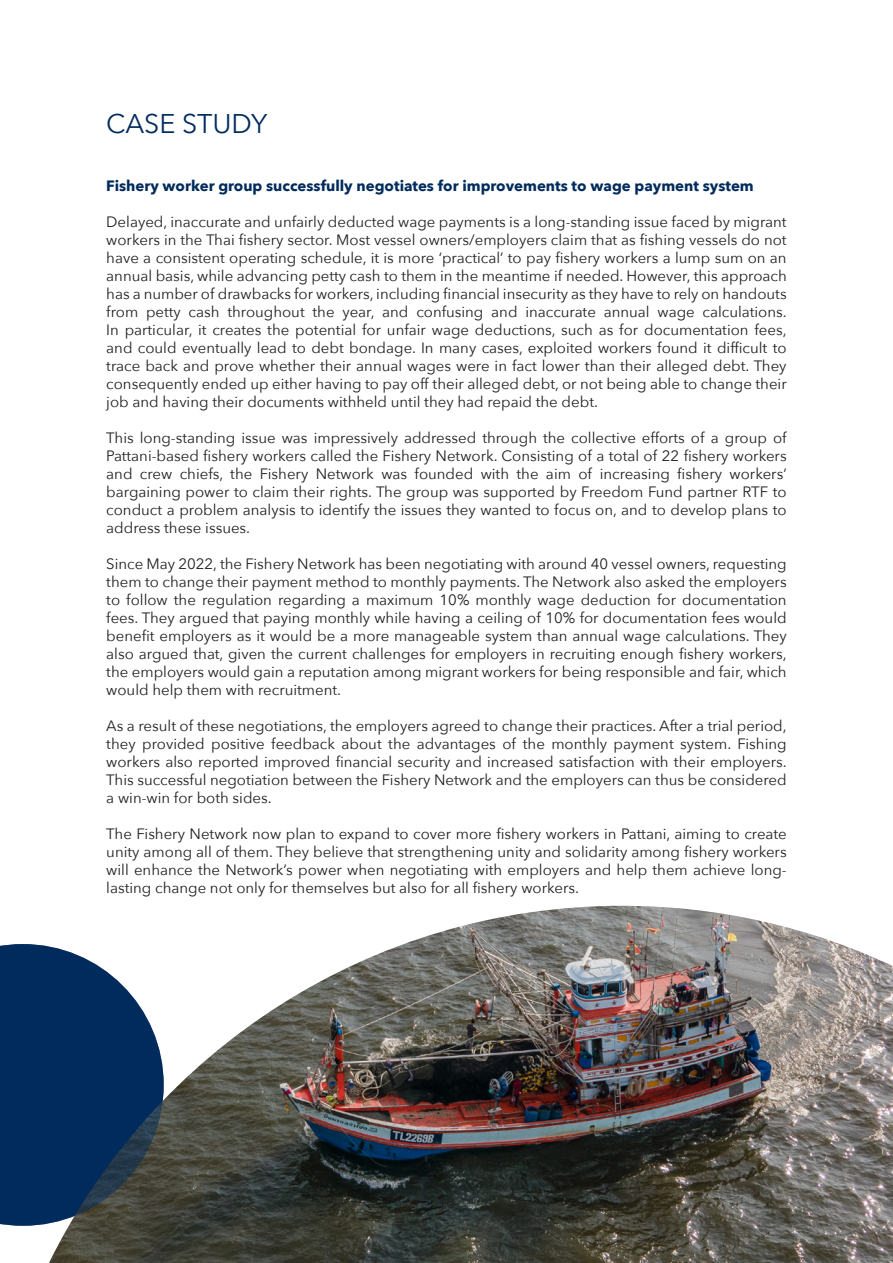
<style>
.page{position:relative;width:893px;height:1263px;background:#fff}
.page>*{position:absolute;margin:0;border:0;box-sizing:border-box;transform-origin:0 0}
.HEADING_1{font:27px "Avenir Next";color:#002b5c}
.t1{font:15px/18px "Avenir Next";color:#231f20;text-align:justify}
.Heading_3{font:700 15px "Avenir Next";color:#002b5c}
</style>
<div class="page">
<img style="left:49px;top:906px;width:844px;height:357px">
<svg style="left:0;top:944px;width:164px;height:282px;background:#204267"></svg>
<p class="HEADING_1" style="left:106px;top:101px;width:163px">CASE STUDY</p>
<p class="Heading_3" style="left:106px;top:172px;width:649px">Fishery worker group successfully negotiates for improvements to wage payment system</p>
<p class="t1" style="left:106px;top:212px;width:682px">Delayed, inaccurate and unfairly deducted wage payments is a long-standing issue faced by migrant workers in the Thai fishery sector. Most vessel owners/employers claim that as fishing vessels do not have a consistent operating schedule, it is more ‘practical’ to pay fishery workers a lump sum on an annual basis, while advancing petty cash to them in the meantime if needed. However, this approach has a number of drawbacks for workers, including financial insecurity as they have to rely on handouts from petty cash throughout the year, and confusing and inaccurate annual wage calculations.<br>In particular, it creates the potential for unfair wage deductions, such as for documentation fees, and could eventually lead to debt bondage. In many cases, exploited workers found it difficult to trace back and prove whether their annual wages were in fact lower than their alleged debt. They consequently ended up either having to pay off their alleged debt, or not being able to change their job and having their documents withheld until they had repaid the debt.</p>
<p class="t1" style="left:106px;top:428px;width:682px">This long-standing issue was impressively addressed through the collective efforts of a group of Pattani-based fishery workers called the Fishery Network. Consisting of a total of 22 fishery workers and crew chiefs, the Fishery Network was founded with the aim of increasing fishery workers’ bargaining power to claim their rights. The group was supported by Freedom Fund partner RTF to conduct a problem analysis to identify the issues they wanted to focus on, and to develop plans to address these issues.</p>
<p class="t1" style="left:106px;top:554px;width:682px">Since May 2022, the Fishery Network has been negotiating with around 40 vessel owners, requesting them to change their payment method to monthly payments. The Network also asked the employers to follow the regulation regarding a maximum 10% monthly wage deduction for documentation fees. They argued that paying monthly while having a ceiling of 10% for documentation fees would benefit employers as it would be a more manageable system than annual wage calculations. They also argued that, given the current challenges for employers in recruiting enough fishery workers, the employers would gain a reputation among migrant workers for being responsible and fair, which would help them with recruitment.</p>
<p class="t1" style="left:106px;top:716px;width:682px">As a result of these negotiations, the employers agreed to change their practices. After a trial period, they provided positive feedback about the advantages of the monthly payment system. Fishing workers also reported improved financial security and increased satisfaction with their employers.<br>This successful negotiation between the Fishery Network and the employers can thus be considered a win-win for both sides.</p>
<p class="t1" style="left:106px;top:824px;width:682px">The Fishery Network now plan to expand to cover more fishery workers in Pattani, aiming to create unity among all of them. They believe that strengthening unity and solidarity among fishery workers will enhance the Network’s power when negotiating with employers and help them achieve long&shy;lasting change not only for themselves but also for all fishery workers.</p>
</div>
